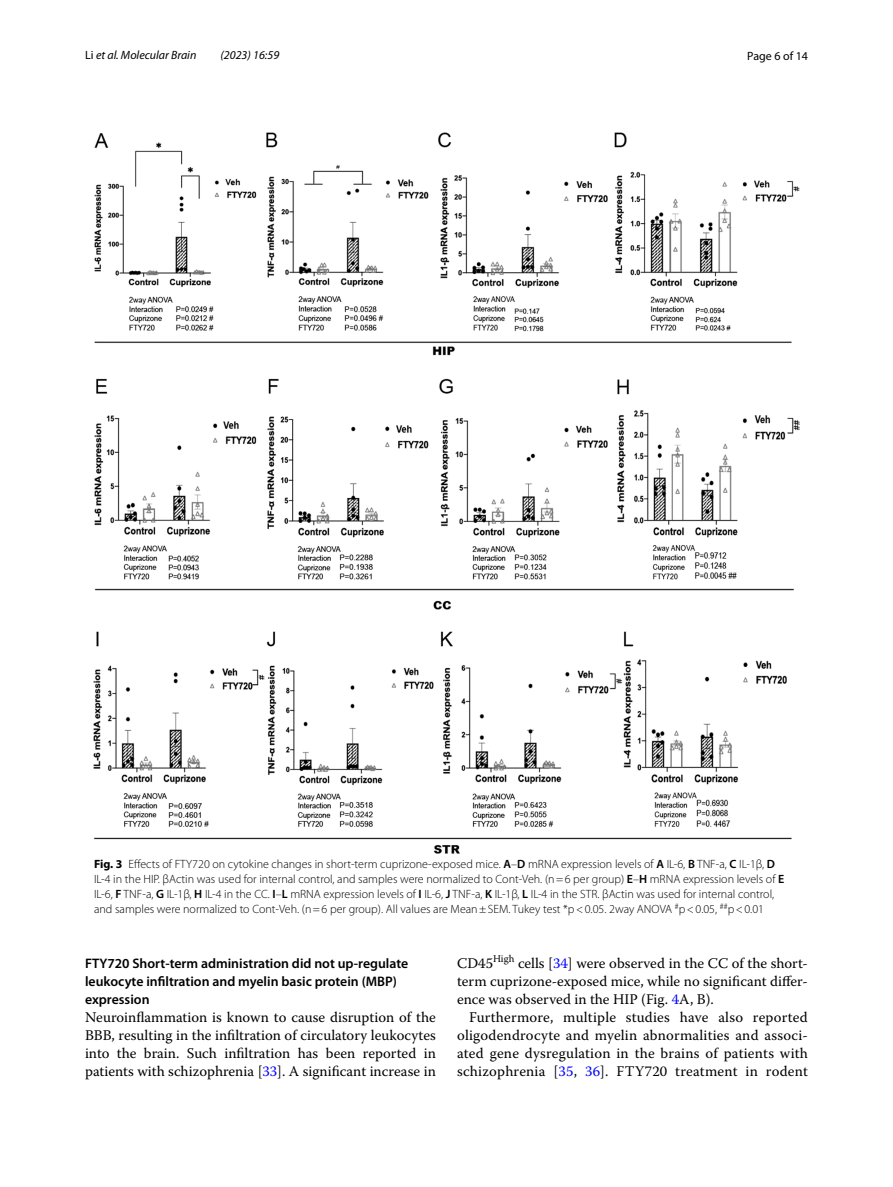
<style>
.page{position:relative;width:893px;height:1187px;background:#fff}
.page>*{position:absolute;margin:0;border:0;box-sizing:border-box;transform-origin:0 0}
.t1{font:14.7px/18px "Warnock Pro";letter-spacing:.005em;color:#000;text-align:justify}
.t2{font:600 13.8px/18px "Myriad Pro";color:#000}
.t3{font:300 12px/15px "Myriad Pro";color:#000}
.t4{font:italic 12px "Myriad Pro";color:#000}
.t5{font:12px "Myriad Pro";color:#000}
.s1{font-style:normal}
.s2{font-weight:700}
.s3{font-weight:600}
.s4{color:#00f}
</style>
<div class="page">
<img style="left:94px;top:133px;width:705px;height:720px">
<p class="t4" style="left:85px;top:48px;width:113px"><span class="s1">Li</span> et al. Molecular Brain</p>
<p class="t4" style="left:220px;top:48px;width:60px">(2023) 16:59</p>
<p class="t5" style="left:747px;top:48px;width:62px">Page 6 of 14</p>
<p class="t3" style="left:94px;top:857px;width:692px"><span class="s2">Fig. 3</span> Effects of FTY720 on cytokine changes in short-term cuprizone-exposed mice. <span class="s3">A</span>–<span class="s3">D</span> mRNA expression levels of <span class="s3">A</span> IL-6, <span class="s3">B</span> TNF-a, <span class="s3">C</span> IL-1β, <span class="s3">D </span>IL-4 in the HIP. βActin was used for internal control, and samples were normalized to Cont-Veh. (n=6 per group) <span class="s3">E</span>–<span class="s3">H</span> mRNA expression levels of <span class="s3">E </span>IL-6, <span class="s3">F</span> TNF-a, <span class="s3">G</span> IL-1β, <span class="s3">H</span> IL-4 in the CC. <span class="s3">I</span>–<span class="s3">L</span> mRNA expression levels of <span class="s3">I</span> IL-6, <span class="s3">J</span> TNF-a, <span class="s3">K</span> IL-1β, <span class="s3">L</span> IL-4 in the STR. βActin was used for internal control, and samples were normalized to Cont-Veh. (n=6 per group). All values are Mean±SEM. Tukey test *p&lt;0.05. 2way ANOVA <sup>#</sup>p&lt;0.05, <sup>##</sup>p&lt;0.01</p>
<p class="t2" style="left:85px;top:953px;width:325px">FTY720 Short‑term administration did not up‑regulate leukocyte infiltration and myelin basic protein (MBP) expression</p>
<p class="t1" style="left:85px;top:1007px;width:352px">Neuroinflammation is known to cause disruption of the BBB, resulting in the infiltration of circulatory leukocytes into the brain. Such infiltration has been reported in patients with schizophrenia [<span class="s4">33</span>]. A significant increase in</p>
<p class="t1" style="left:457px;top:953px;width:352px">CD45<sup>High</sup> cells [<span class="s4">34</span>] were observed in the CC of the short&shy;term cuprizone-exposed mice, while no significant differ&shy;ence was observed in the HIP (Fig. <span class="s4">4</span>A, B).</p>
<p class="t1" style="left:457px;top:1007px;width:352px;text-indent:12px">Furthermore, multiple studies have also reported oligodendrocyte and myelin abnormalities and associ&shy;ated gene dysregulation in the brains of patients with schizophrenia [<span class="s4">35</span>, <span class="s4">36</span>]. FTY720 treatment in rodent</p>
</div>
